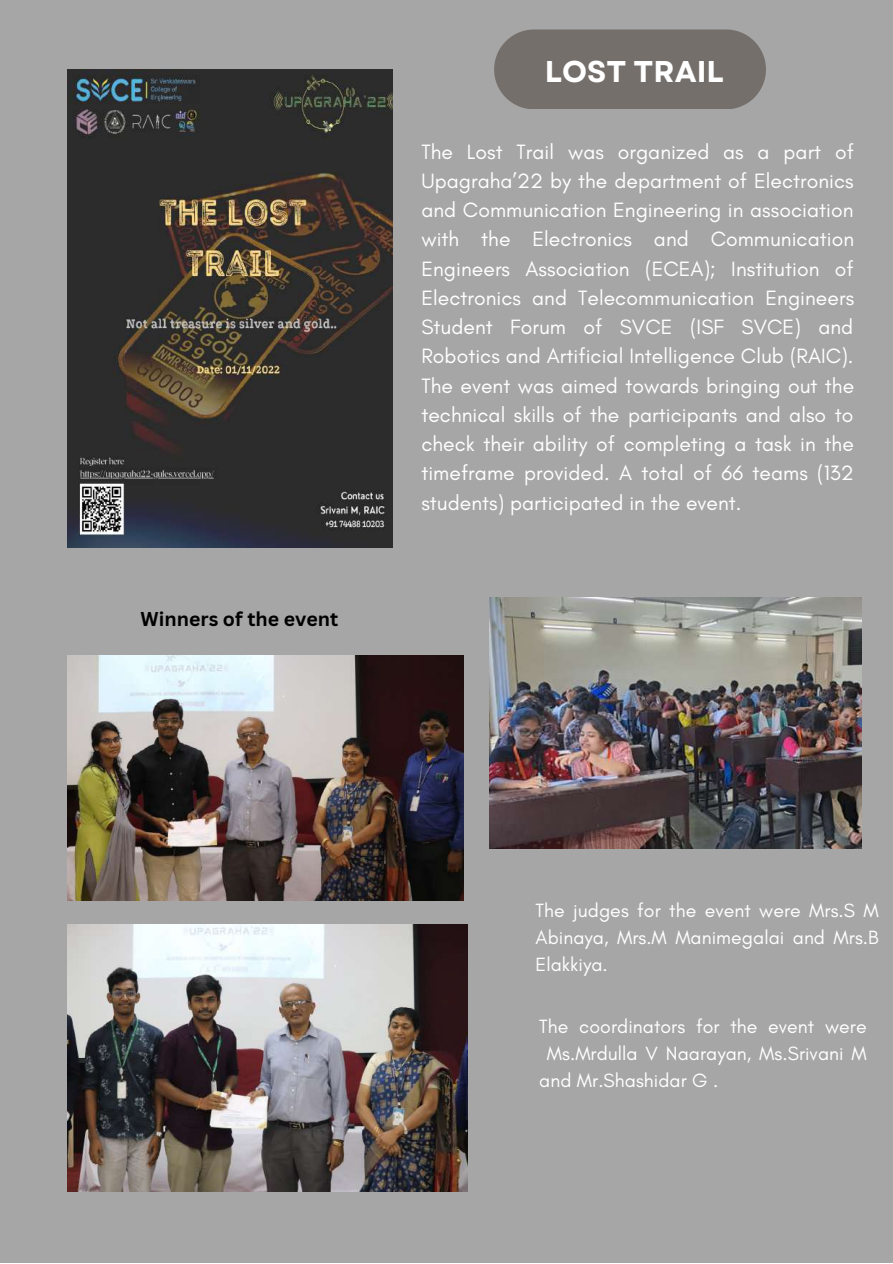
<style>
.page{position:relative;width:893px;height:1264px;background:#fff}
.page>*{position:absolute;margin:0;border:0;box-sizing:border-box;transform-origin:0 0}
.t1{font:700 30px "Garet";letter-spacing:.005em;color:#fff}
.t2{font:21.15px/29.2px "Glacial Indifference";letter-spacing:.005em;color:#fff;text-align:justify}
.t3{font:19.5px/27px "Glacial Indifference";letter-spacing:.005em;color:#fff;text-align:justify}
.t4{font:700 19.5px "Canva Sans";color:#000}
</style>
<div class="page">
<div style="left:0;top:0;width:892px;height:1262px;background:#a6a6a6"></div>
<img style="left:67px;top:69px;width:325px;height:478px">
<img style="left:489px;top:598px;width:372px;height:250px">
<svg style="left:494px;top:29px;width:272px;height:80px;background:#77726f"></svg>
<img style="left:67px;top:656px;width:396px;height:244px">
<img style="left:67px;top:924px;width:400px;height:267px">
<p class="t4" style="left:140px;top:605px;width:199px">Winners of the event</p>
<h1 class="t1" style="left:544px;top:50px;width:181px">LOST TRAIL</h1>
<p class="t2" style="left:421px;top:137px;width:434px">The Lost Trail was organized as a part of Upagraha’22 by the department of Electronics and Communication Engineering in association with the Electronics and Communication Engineers Association (ECEA); Institution of Electronics and Telecommunication Engineers Student Forum of SVCE (ISF SVCE) and Robotics and Artificial Intelligence Club (RAIC).<br>The event was aimed towards bringing out the technical skills of the participants and also to check their ability of completing a task in the timeframe provided. A total of 66 teams (132 students) participated in the event.</p>
<p class="t3" style="left:535px;top:896px;width:344px">The judges for the event were Mrs.S M Abinaya, Mrs.M Manimegalai and Mrs.B Elakkiya.</p>
<p class="t3" style="left:539px;top:1012px;width:329px">The coordinators for the event were</p>
<p class="t3" style="left:547px;top:1039px;width:321px">Ms.Mrdulla V Naarayan, Ms.Srivani M</p>
<p class="t3" style="left:539px;top:1066px;width:180px">and Mr.Shashidar G .</p>
</div>
